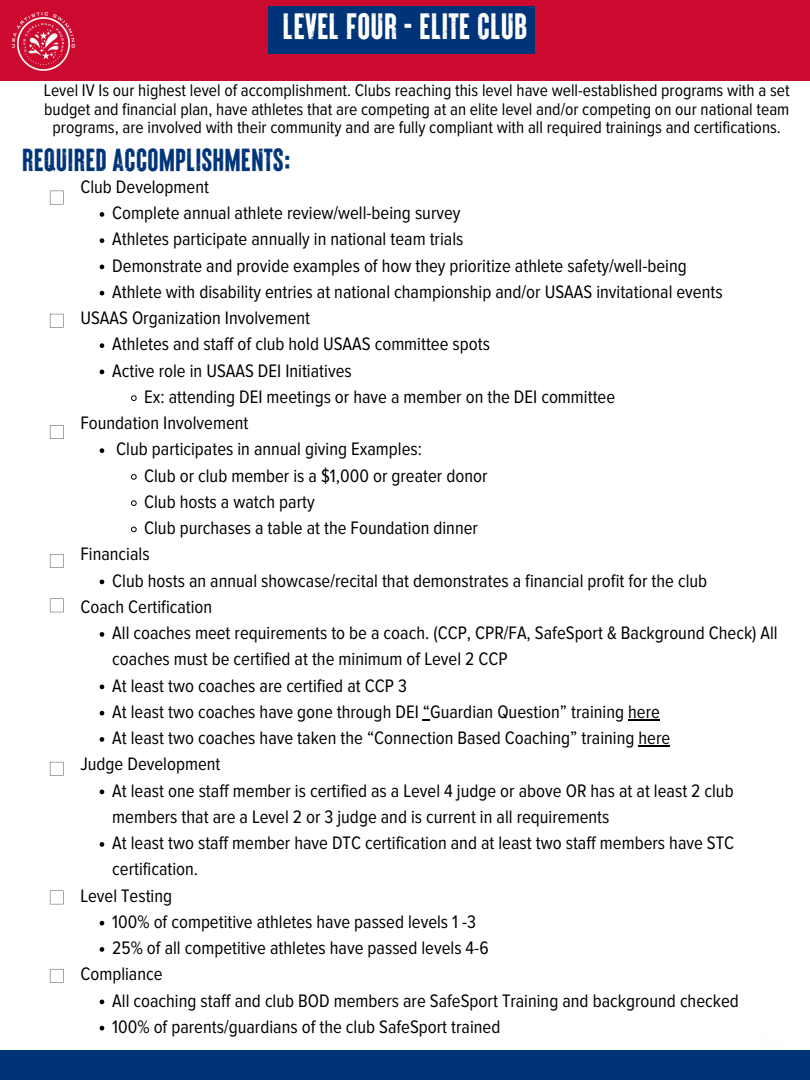
<style>
.page{position:relative;width:810px;height:1080px;background:#fff}
.page>*{position:absolute;margin:0;border:0;box-sizing:border-box;transform-origin:0 0}
.t1{font:36.62px "Brixton Wood Vector";color:#fff}
.t2{font:31.88px "Brixton Wood Vector";color:#003479}
.t3{font:18.75px "Proxima Nova Cond";color:#000}
.t4{font:17.5px/18.2px "Proxima Nova Cond";color:#000;text-align:center}
</style>
<div class="page">
<div style="left:0;top:0;width:810px;height:81px;background:#cc092e"></div>
<div style="left:268px;top:7px;width:267px;height:47px;background:#003479"></div>
<svg style="left:100px;top:212px;width:4px;height:5px"></svg>
<svg style="left:100px;top:238px;width:4px;height:5px"></svg>
<svg style="left:100px;top:265px;width:4px;height:4px"></svg>
<svg style="left:100px;top:291px;width:4px;height:5px"></svg>
<svg style="left:100px;top:343px;width:4px;height:5px"></svg>
<svg style="left:100px;top:370px;width:4px;height:4px"></svg>
<svg style="left:131px;top:395px;width:6px;height:6px"></svg>
<svg style="left:100px;top:448px;width:4px;height:5px"></svg>
<svg style="left:131px;top:474px;width:6px;height:6px"></svg>
<svg style="left:131px;top:500px;width:6px;height:6px"></svg>
<svg style="left:131px;top:527px;width:6px;height:5px"></svg>
<svg style="left:100px;top:580px;width:4px;height:4px"></svg>
<svg style="left:100px;top:632px;width:4px;height:5px"></svg>
<svg style="left:100px;top:685px;width:4px;height:4px"></svg>
<svg style="left:100px;top:711px;width:4px;height:5px"></svg>
<svg style="left:423px;top:719px;width:7px;height:2px"></svg>
<hr style="left:628px;top:719px;width:32px;height:2px;background:#000">
<svg style="left:100px;top:737px;width:4px;height:5px"></svg>
<hr style="left:639px;top:746px;width:31px;height:1px;background:#000">
<svg style="left:100px;top:790px;width:4px;height:4px"></svg>
<svg style="left:100px;top:842px;width:4px;height:5px"></svg>
<svg style="left:100px;top:921px;width:4px;height:5px"></svg>
<svg style="left:100px;top:947px;width:4px;height:5px"></svg>
<svg style="left:100px;top:1000px;width:4px;height:4px"></svg>
<svg style="left:100px;top:1026px;width:4px;height:5px"></svg>
<svg style="left:50px;top:191px;width:14px;height:13px"></svg>
<svg style="left:50px;top:314px;width:14px;height:13px"></svg>
<svg style="left:50px;top:425px;width:14px;height:14px"></svg>
<svg style="left:50px;top:554px;width:14px;height:14px"></svg>
<svg style="left:50px;top:599px;width:14px;height:13px"></svg>
<svg style="left:50px;top:762px;width:14px;height:13px"></svg>
<svg style="left:50px;top:969px;width:14px;height:14px"></svg>
<img style="left:11px;top:12px;width:64px;height:59px">
<svg style="left:50px;top:891px;width:14px;height:13px"></svg>
<div style="left:0;top:1050px;width:810px;height:30px;background:#003479"></div>
<h1 class="t1" style="left:283px;top:11px;width:246px">LEVEL FOUR - ELITE CLUB</h1>
<p class="t4" style="left:44px;top:82px;width:747px">Level IV Is our highest level of accomplishment. Clubs reaching this level have well-established programs with a set budget and financial plan, have athletes that are competing at an elite level and/or competing on our national team programs, are involved with their community and are fully compliant with all required trainings and certifications.</p>
<h2 class="t2" style="left:22px;top:147px;width:271px">REQUIRED ACCOMPLISHMENTS:</h2>
<p class="t3" style="left:80px;top:178px;width:130px">Club Development</p>
<p class="t3" style="left:112px;top:204px;width:350px">Complete annual athlete review/well-being survey</p>
<p class="t3" style="left:112px;top:231px;width:353px">Athletes participate annually in national team trials</p>
<p class="t3" style="left:112px;top:257px;width:576px">Demonstrate and provide examples of how they prioritize athlete safety/well-being</p>
<p class="t3" style="left:112px;top:283px;width:612px">Athlete with disability entries at national championship and/or USAAS invitational events</p>
<p class="t3" style="left:80px;top:309px;width:231px">USAAS Organization Involvement</p>
<p class="t3" style="left:112px;top:336px;width:379px">Athletes and staff of club hold USAAS committee spots</p>
<p class="t3" style="left:112px;top:362px;width:241px">Active role in USAAS DEI Initiatives</p>
<p class="t3" style="left:144px;top:388px;width:473px">Ex: attending DEI meetings or have a member on the DEI committee</p>
<p class="t3" style="left:80px;top:414px;width:170px">Foundation Involvement</p>
<p class="t3" style="left:116px;top:441px;width:307px">Club participates in annual giving Examples:</p>
<p class="t3" style="left:144px;top:467px;width:345px">Club or club member is a $1,000 or greater donor</p>
<p class="t3" style="left:144px;top:493px;width:172px">Club hosts a watch party</p>
<p class="t3" style="left:144px;top:519px;width:335px">Club purchases a table at the Foundation dinner</p>
<p class="t3" style="left:80px;top:546px;width:71px">Financials</p>
<p class="t3" style="left:112px;top:572px;width:597px">Club hosts an annual showcase/recital that demonstrates a financial profit for the club</p>
<p class="t3" style="left:80px;top:598px;width:133px">Coach Certification</p>
<p class="t3" style="left:112px;top:624px;width:667px">All coaches meet requirements to be a coach. (CCP, CPR/FA, SafeSport &amp; Background Check) All</p>
<p class="t3" style="left:112px;top:651px;width:397px">coaches must be certified at the minimum of Level 2 CCP</p>
<p class="t3" style="left:112px;top:677px;width:296px">At least two coaches are certified at CCP 3</p>
<p class="t3" style="left:112px;top:703px;width:549px">At least two coaches have gone through DEI “Guardian Question” training here</p>
<p class="t3" style="left:112px;top:729px;width:560px">At least two coaches have taken the “Connection Based Coaching” training here</p>
<p class="t3" style="left:80px;top:756px;width:142px">Judge Development</p>
<p class="t3" style="left:112px;top:782px;width:623px">At least one staff member is certified as a Level 4 judge or above OR has at at least 2 club</p>
<p class="t3" style="left:112px;top:808px;width:499px">members that are a Level 2 or 3 judge and is current in all requirements</p>
<p class="t3" style="left:112px;top:834px;width:623px">At least two staff member have DTC certification and at least two staff members have STC</p>
<p class="t3" style="left:112px;top:861px;width:88px">certification.</p>
<p class="t3" style="left:80px;top:887px;width:93px">Level Testing</p>
<p class="t3" style="left:112px;top:913px;width:365px">100% of competitive athletes have passed levels 1 -3</p>
<p class="t3" style="left:112px;top:939px;width:378px">25% of all competitive athletes have passed levels 4-6</p>
<p class="t3" style="left:80px;top:966px;width:84px">Compliance</p>
<p class="t3" style="left:112px;top:992px;width:628px">All coaching staff and club BOD members are SafeSport Training and background checked</p>
<p class="t3" style="left:112px;top:1018px;width:390px">100% of parents/guardians of the club SafeSport trained</p>
</div>
